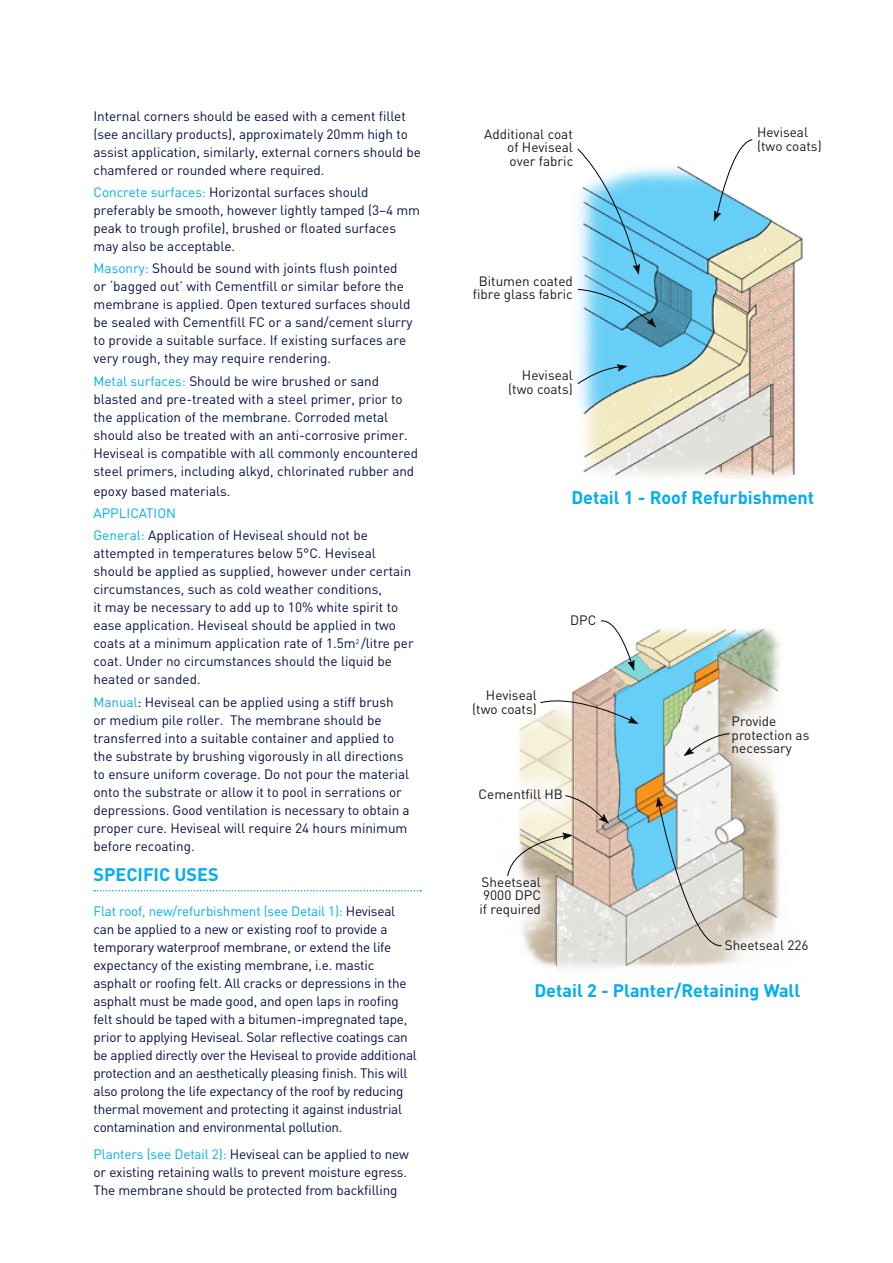
<style>
.page{position:relative;width:893px;height:1263px;background:#fff}
.page>*{position:absolute;margin:0;border:0;box-sizing:border-box;transform-origin:0 0}
.t1{font:700 18px "DIN";color:#00aeef}
.t2{font:13.5px/18px "DIN";letter-spacing:-.005em;color:#031046}
.t3{font:13.5px/13.5px "DIN";color:#1a171c;text-align:justify}
.s1{color:#00aeef}
.s2{color:#00aaec}
.s3{color:#000}
</style>
<div class="page">
<svg style="left:94px;top:890px;width:327px;height:1px"></svg>
<img style="left:578px;top:209px;width:225px;height:269px">
<svg style="left:577px;top:139px;width:176px;height:245px"></svg>
<img style="left:518px;top:628px;width:262px;height:341px">
<svg style="left:540px;top:620px;width:97px;height:113px"></svg>
<svg style="left:507px;top:733px;width:223px;height:214px"></svg>
<p class="t2" style="left:94px;top:107px;width:329px">Internal corners should be eased with a cement fillet (see ancillary products), approximately 20mm high to assist application, similarly, external corners should be chamfered or rounded where required.</p>
<p class="t2" style="left:94px;top:183px;width:328px"><span class="s1">Concrete surfaces:</span> Horizontal surfaces should preferably be smooth, however lightly tamped (3–4 mm peak to trough profile), brushed or floated surfaces may also be acceptable.</p>
<p class="t2" style="left:94px;top:260px;width:321px"><span class="s1">Masonry:</span> Should be sound with joints flush pointed or ‘bagged out’ with Cementfill or similar before the membrane is applied. Open textured surfaces should be sealed with Cementfill FC or a sand/cement slurry to provide a suitable surface. If existing surfaces are very rough, they may require rendering.</p>
<p class="t2" style="left:94px;top:372px;width:326px"><span class="s1">Metal surfaces:</span> Should be wire brushed or sand blasted and pre-treated with a steel primer, prior to the application of the membrane. Corroded metal should also be treated with an anti-corrosive primer.<br>Heviseal is compatible with all commonly encountered steel primers, including alkyd, chlorinated rubber and</p>
<p class="t2" style="left:94px;top:482px;width:138px">epoxy based materials.</p>
<p class="t2" style="left:94px;top:502px;width:276px;line-height:22.2px"><span class="s1">APPLICATION<br>General:</span> Application of Heviseal should not be</p>
<p class="t2" style="left:94px;top:545px;width:322px">attempted in temperatures below 5°C. Heviseal should be applied as supplied, however under certain circumstances, such as cold weather conditions,<br>it may be necessary to add up to 10% white spirit to ease application. Heviseal should be applied in two coats at a minimum application rate of 1.5m<sup>2</sup> /litre per coat. Under no circumstances should the liquid be heated or sanded.</p>
<p class="t2" style="left:94px;top:693px;width:318px"><span class="s2">Manual</span><span class="s3">:</span> Heviseal can be applied using a stiff brush or medium pile roller. The membrane should be transferred into a suitable container and applied to the substrate by brushing vigorously in all directions to ensure uniform coverage. Do not pour the material onto the substrate or allow it to pool in serrations or depressions. Good ventilation is necessary to obtain a proper cure. Heviseal will require 24 hours minimum before recoating.</p>
<h1 class="t1" style="left:94px;top:863px;width:127px">SPECIFIC USES</h1>
<p class="t2" style="left:94px;top:903px;width:325px"><span class="s1">Flat roof, new/refurbishment (see Detail 1):</span> Heviseal can be applied to a new or existing roof to provide a temporary waterproof membrane, or extend the life expectancy of the existing membrane, i.e. mastic asphalt or roofing felt. All cracks or depressions in the asphalt must be made good, and open laps in roofing felt should be taped with a bitumen-impregnated tape, prior to applying Heviseal. Solar reflective coatings can be applied directly over the Heviseal to provide additional protection and an aesthetically pleasing finish. This will also prolong the life expectancy of the roof by reducing thermal movement and protecting it against industrial contamination and environmental pollution.</p>
<p class="t2" style="left:94px;top:1145px;width:317px"><span class="s1">Planters (see Detail 2):</span> Heviseal can be applied to new or existing retaining walls to prevent moisture egress.<br>The membrane should be protected from backfilling</p>
<p class="t3" style="left:507px;top:127px;width:68px;text-indent:-23px">Additional coat of Heviseal over fabric</p>
<p class="t3" style="left:473px;top:274px;width:101px;text-align:center">Bitumen coated fibre glass fabric</p>
<p class="t3" style="left:508px;top:369px;width:66px;text-align:right">Heviseal (two coats)</p>
<p class="t3" style="left:757px;top:126px;width:66px">Heviseal (two coats)</p>
<h1 class="t1" style="left:571px;top:485px;width:244px">Detail 1 - Roof Refurbishment</h1>
<p class="t3" style="left:472px;top:689px;width:66px;text-align:right">Heviseal (two coats)</p>
<p class="t3" style="left:570px;top:613px;width:28px">DPC</p>
<p class="t3" style="left:479px;top:787px;width:86px">Cementfill HB</p>
<p class="t3" style="left:479px;top:875px;width:63px">Sheetseal 9000 DPC if required</p>
<p class="t3" style="left:732px;top:715px;width:79px;text-align:left">Provide protection as necessary</p>
<p class="t3" style="left:725px;top:938px;width:85px">Sheetseal 226</p>
<h1 class="t1" style="left:534px;top:978px;width:267px">Detail 2 - Planter/Retaining Wall</h1>
</div>
